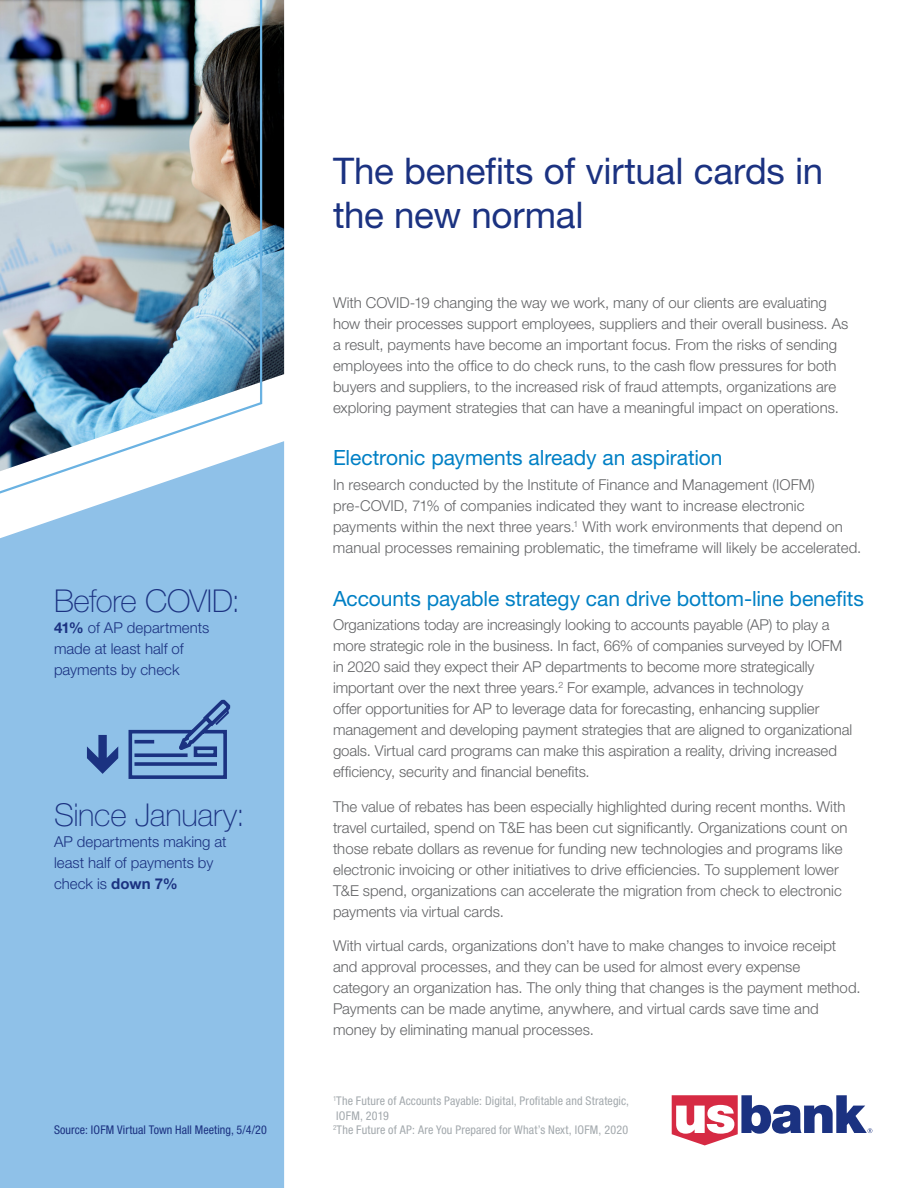
<style>
.page{position:relative;width:918px;height:1188px;background:#fff}
.page>*{position:absolute;margin:0;border:0;box-sizing:border-box;transform-origin:0 0}
.t1{font:36.75px/44.1px "Helvetica Neue LT Std";letter-spacing:-.005em;color:#1b3281}
.t2{font:100 31.5px "Helvetica Neue LT Std";letter-spacing:-.01em;color:#1b3281}
.t3{font:21px "Helvetica Neue LT Std";letter-spacing:-.005em;color:#0080c5}
.t4{font:300 15px/21px "Helvetica Neue LT Std";color:#636466}
.t5{font:300 15px/21px "Helvetica Neue LT Std";color:#1b3281}
.t6{font:condensed 12px/14.4px "Helvetica Neue LT Std";letter-spacing:.01em;color:#a3a9ad}
.t7{font:condensed 12px "Helvetica Neue LT Std";letter-spacing:.01em;color:#1b3281}
.s1{font-weight:700}
</style>
<div class="page">
<div style="left:0;top:441px;width:285px;height:747px;background:#8fc1e8"></div>
<img style="left:263px;top:0;width:21px;height:471px">
<img style="left:0;top:0;width:263px;height:520px">
<svg style="left:127px;top:696px;width:107px;height:85px;background:#719dce"></svg>
<svg style="left:87px;top:735px;width:31px;height:39px"></svg>
<svg style="left:672px;top:1095px;width:200px;height:50px"></svg>
<p class="t2" style="left:54px;top:583px;width:188px">Before COVID:</p>
<p class="t5" style="left:54px;top:617px;width:157px"><span class="s1">41%</span> of AP departments made at least half of payments by check</p>
<p class="t2" style="left:54px;top:797px;width:192px">Since January:</p>
<p class="t5" style="left:54px;top:831px;width:174px">AP departments making at least half of payments by check is <span class="s1">down 7%</span></p>
<p class="t7" style="left:54px;top:1123px;width:215px">Source: IOFM Virtual Town Hall Meeting, 5/4/20</p>
<h1 class="t1" style="left:333px;top:149px;width:492px">The benefts of virtual cards in the new normal</h1>
<p class="t4" style="left:333px;top:292px;width:517px">With COVID-19 changing the way we work, many of our clients are evaluating how their processes support employees, suppliers and their overall business. As a result, payments have become an important focus. From the risks of sending employees into the offce to do check runs, to the cash fow pressures for both buyers and suppliers, to the increased risk of fraud attempts, organizations are exploring payment strategies that can have a meaningful impact on operations.</p>
<p class="t3" style="left:333px;top:445px;width:391px">Electronic payments already an aspiration</p>
<p class="t4" style="left:333px;top:474px;width:530px">In research conducted by the Institute of Finance and Management (IOFM) pre-COVID, 71% of companies indicated they want to increase electronic payments within the next three years.<sup>1</sup> With work environments that depend on manual processes remaining problematic, the timeframe will likely be accelerated.</p>
<p class="t3" style="left:333px;top:586px;width:532px">Accounts payable strategy can drive bottom-line benefts</p>
<p class="t4" style="left:333px;top:614px;width:521px">Organizations today are increasingly looking to accounts payable (AP) to play a more strategic role in the business. In fact, 66% of companies surveyed by IOFM in 2020 said they expect their AP departments to become more strategically important over the next three years.<sup>2</sup> For example, advances in technology<br>offer opportunities for AP to leverage data for forecasting, enhancing supplier management and developing payment strategies that are aligned to organizational goals. Virtual card programs can make this aspiration a reality, driving increased effciency, security and fnancial benefts.</p>
<p class="t4" style="left:333px;top:796px;width:516px">The value of rebates has been especially highlighted during recent months. With travel curtailed, spend on T&amp;E has been cut signifcantly. Organizations count on those rebate dollars as revenue for funding new technologies and programs like electronic invoicing or other initiatives to drive effciencies. To supplement lower T&amp;E spend, organizations can accelerate the migration from check to electronic payments via virtual cards.</p>
<p class="t4" style="left:333px;top:935px;width:529px">With virtual cards, organizations don’t have to make changes to invoice receipt and approval processes, and they can be used for almost every expense<br>category an organization has. The only thing that changes is the payment method.<br>Payments can be made anytime, anywhere, and virtual cards save time and money by eliminating manual processes.</p>
<p class="t6" style="left:333px;top:1094px;width:298px"><sup>1</sup>The Future of Accounts Payable: Digital, Proftable and Strategic,<br>IOFM, 2019</p>
<p class="t6" style="left:333px;top:1122px;width:297px"><sup>2</sup>The Future of AP: Are You Prepared for What’s Next, IOFM, 2020</p>
</div>
